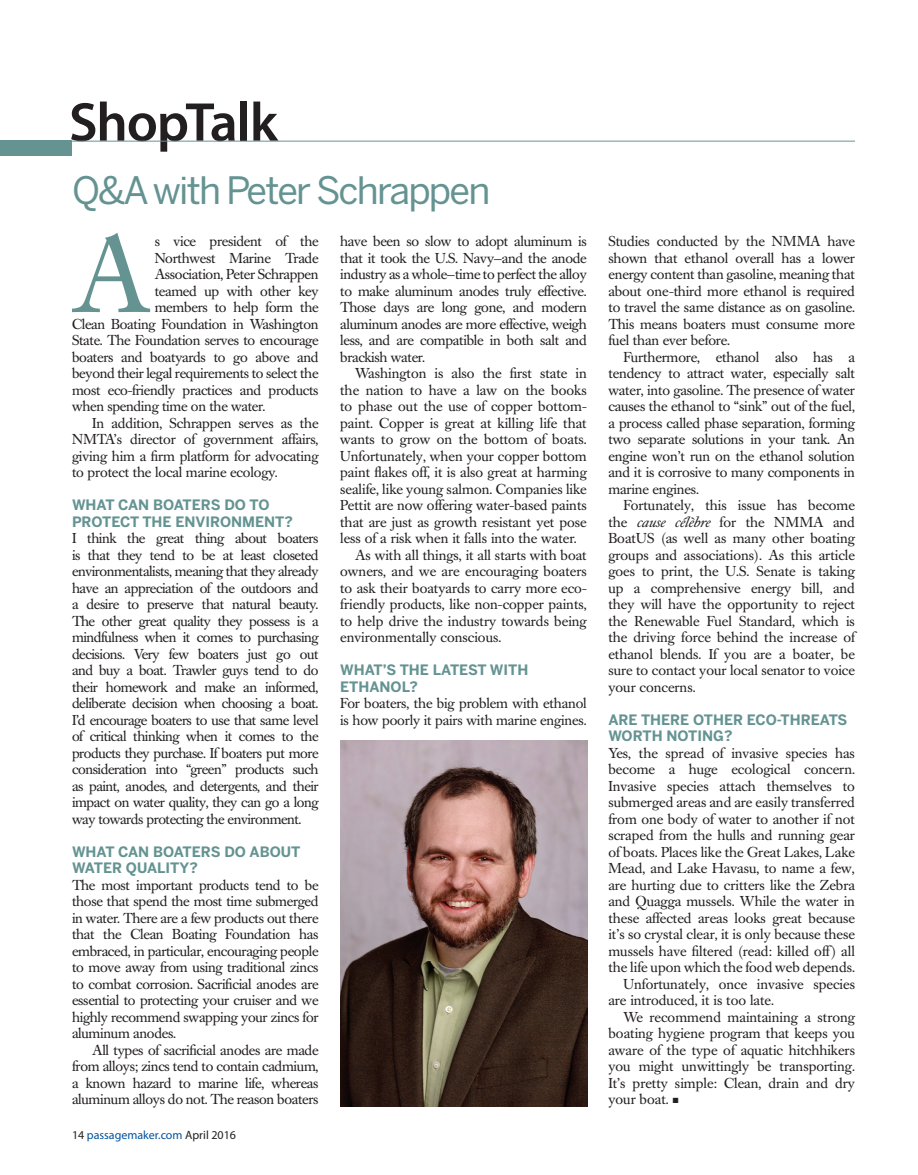
<style>
.page{position:relative;width:918px;height:1175px;background:#fff}
.page>*{position:absolute;margin:0;border:0;box-sizing:border-box;transform-origin:0 0}
.Feature_Body{font:107.55px "Caslon Book BE";color:#649392}
.t1{font:600 55.2px "Myriad Pro";letter-spacing:-.02em;color:#231f20}
.Department_Head{font:37.5px "Benton Sans";letter-spacing:-.05em;color:#649392}
.Feature_Body-2{font:14.25px/16.5px "Caslon Book BE";letter-spacing:-.01em;color:#231f20;text-align:justify}
.Feature_Body-3{font:700 14.25px/16.5px "Benton Sans";color:#649392}
.t2{font:12px "Myriad Pro";color:#0153a0}
.s1{color:#231f20}
.s2{font-style:italic}
</style>
<div class="page">
<div style="left:0;top:141px;width:72px;height:15px;background:#649392"></div>
<hr style="left:0;top:141px;width:855px;height:1px;background:#649392">
<img style="left:340px;top:741px;width:247px;height:365px">
<p class="t1" style="left:69px;top:87px;width:210px">ShopTalk</p>
<p class="Department_Head" style="left:72px;top:168px;width:420px">Q&amp;A with Peter Schrappen</p>
<p class="Feature_Body" style="left:72px;top:213px;width:80px">A</p>
<p class="Feature_Body-2" style="left:155px;top:233px;width:165px">s vice president of the</p>
<p class="Feature_Body-2" style="left:155px;top:250px;width:165px">Northwest Marine Trade</p>
<p class="Feature_Body-2" style="left:155px;top:266px;width:165px">Association, Peter Schrappen</p>
<p class="Feature_Body-2" style="left:155px;top:283px;width:165px">teamed up with other key</p>
<p class="Feature_Body-2" style="left:155px;top:299px;width:165px">members to help form the</p>
<p class="Feature_Body-2" style="left:72px;top:316px;width:248px">Clean Boating Foundation in Washington</p>
<p class="Feature_Body-2" style="left:72px;top:332px;width:248px">State. The Foundation serves to encourage</p>
<p class="Feature_Body-2" style="left:72px;top:349px;width:248px">boaters and boatyards to go above and</p>
<p class="Feature_Body-2" style="left:72px;top:365px;width:248px">beyond their legal requirements to select the</p>
<p class="Feature_Body-2" style="left:72px;top:382px;width:248px">most eco-friendly practices and products</p>
<p class="Feature_Body-2" style="left:72px;top:398px;width:195px">when spending time on the water.</p>
<p class="Feature_Body-2" style="left:72px;top:415px;width:248px;text-indent:20px">In addition, Schrappen serves as the NMTA’s director of government affairs, giving him a firm platform for advocating to protect the local marine ecology.</p>
<p class="Feature_Body-3" style="left:72px;top:496px;width:222px">WHAT CAN BOATERS DO TO<br>PROTECT THE ENVIRONMENT?</p>
<p class="Feature_Body-2" style="left:72px;top:530px;width:248px">I think the great thing about boaters is that they tend to be at least closeted environmentalists, meaning that they already have an appreciation of the outdoors and a desire to preserve that natural beauty.<br>The other great quality they possess is a mindfulness when it comes to purchasing decisions. Very few boaters just go out and buy a boat. Trawler guys tend to do their homework and make an informed, deliberate decision when choosing a boat.<br>I’d encourage boaters to use that same level of critical thinking when it comes to the products they purchase. If boaters put more consideration into “green” products such as paint, anodes, and detergents, and their impact on water quality, they can go a long way towards protecting the environment.</p>
<p class="Feature_Body-3" style="left:72px;top:843px;width:230px">WHAT CAN BOATERS DO ABOUT<br>WATER QUALITY?</p>
<p class="Feature_Body-2" style="left:72px;top:877px;width:248px">The most important products tend to be those that spend the most time submerged in water. There are a few products out there that the Clean Boating Foundation has embraced, in particular, encouraging people to move away from using traditional zincs to combat corrosion. Sacrificial anodes are essential to protecting your cruiser and we highly recommend swapping your zincs for aluminum anodes.</p>
<p class="Feature_Body-2" style="left:72px;top:1042px;width:248px;text-indent:20px">All types of sacrificial anodes are made from alloys; zincs tend to contain cadmium, a known hazard to marine life, whereas aluminum alloys do not. The reason boaters</p>
<p class="t2" style="left:72px;top:1127px;width:166px"><span class="s1">14</span> passagemaker.com <span class="s1">April 2016</span></p>
<p class="Feature_Body-2" style="left:340px;top:233px;width:248px">have been so slow to adopt aluminum is that it took the U.S. Navy—and the anode industry as a whole—time to perfect the alloy to make aluminum anodes truly effective.<br>Those days are long gone, and modern aluminum anodes are more effective, weigh less, and are compatible in both salt and brackish water.</p>
<p class="Feature_Body-2" style="left:340px;top:365px;width:248px;text-indent:15px">Washington is also the first state in the nation to have a law on the books to phase out the use of copper bottom&shy;paint. Copper is great at killing life that wants to grow on the bottom of boats.<br>Unfortunately, when your copper bottom paint flakes off, it is also great at harming sealife, like young salmon. Companies like Pettit are now offering water-based paints that are just as growth resistant yet pose less of a risk when it falls into the water.</p>
<p class="Feature_Body-2" style="left:340px;top:547px;width:248px;text-indent:15px">As with all things, it all starts with boat owners, and we are encouraging boaters to ask their boatyards to carry more eco&shy;friendly products, like non-copper paints, to help drive the industry towards being environmentally conscious.</p>
<p class="Feature_Body-3" style="left:340px;top:661px;width:190px">WHAT’S THE LATEST WITH<br>ETHANOL?</p>
<p class="Feature_Body-2" style="left:340px;top:695px;width:248px">For boaters, the big problem with ethanol is how poorly it pairs with marine engines.</p>
<p class="Feature_Body-2" style="left:608px;top:233px;width:248px">Studies conducted by the NMMA have shown that ethanol overall has a lower energy content than gasoline, meaning that about one-third more ethanol is required to travel the same distance as on gasoline.<br>This means boaters must consume more fuel than ever before.</p>
<p class="Feature_Body-2" style="left:608px;top:349px;width:248px;text-indent:15px">Furthermore, ethanol also has a tendency to attract water, especially salt water, into gasoline. The presence of water causes the ethanol to “sink” out of the fuel, a process called phase separation, forming two separate solutions in your tank. An engine won’t run on the ethanol solution and it is corrosive to many components in marine engines.</p>
<p class="Feature_Body-2" style="left:608px;top:497px;width:248px;text-indent:15px">Fortunately, this issue has become the <span class="s2">cause célèbre</span> for the NMMA and BoatUS (as well as many other boating groups and associations). As this article goes to print, the U.S. Senate is taking up a comprehensive energy bill, and they will have the opportunity to reject the Renewable Fuel Standard, which is the driving force behind the increase of ethanol blends. If you are a boater, be sure to contact your local senator to voice your concerns.</p>
<p class="Feature_Body-3" style="left:608px;top:711px;width:241px">ARE THERE OTHER ECO-THREATS<br>WORTH NOTING?</p>
<p class="Feature_Body-2" style="left:608px;top:745px;width:248px">Yes, the spread of invasive species has become a huge ecological concern.<br>Invasive species attach themselves to submerged areas and are easily transferred from one body of water to another if not scraped from the hulls and running gear of boats. Places like the Great Lakes, Lake Mead, and Lake Havasu, to name a few, are hurting due to critters like the Zebra and Quagga mussels. While the water in these affected areas looks great because it’s so crystal clear, it is only because these mussels have filtered (read: killed off) all the life upon which the food web depends.</p>
<p class="Feature_Body-2" style="left:608px;top:976px;width:248px;text-indent:15px">Unfortunately, once invasive species are introduced, it is too late.</p>
<p class="Feature_Body-2" style="left:608px;top:1009px;width:248px;text-indent:15px">We recommend maintaining a strong boating hygiene program that keeps you aware of the type of aquatic hitchhikers you might unwittingly be transporting.<br>It’s pretty simple: Clean, drain and dry your boat. ■</p>
</div>
